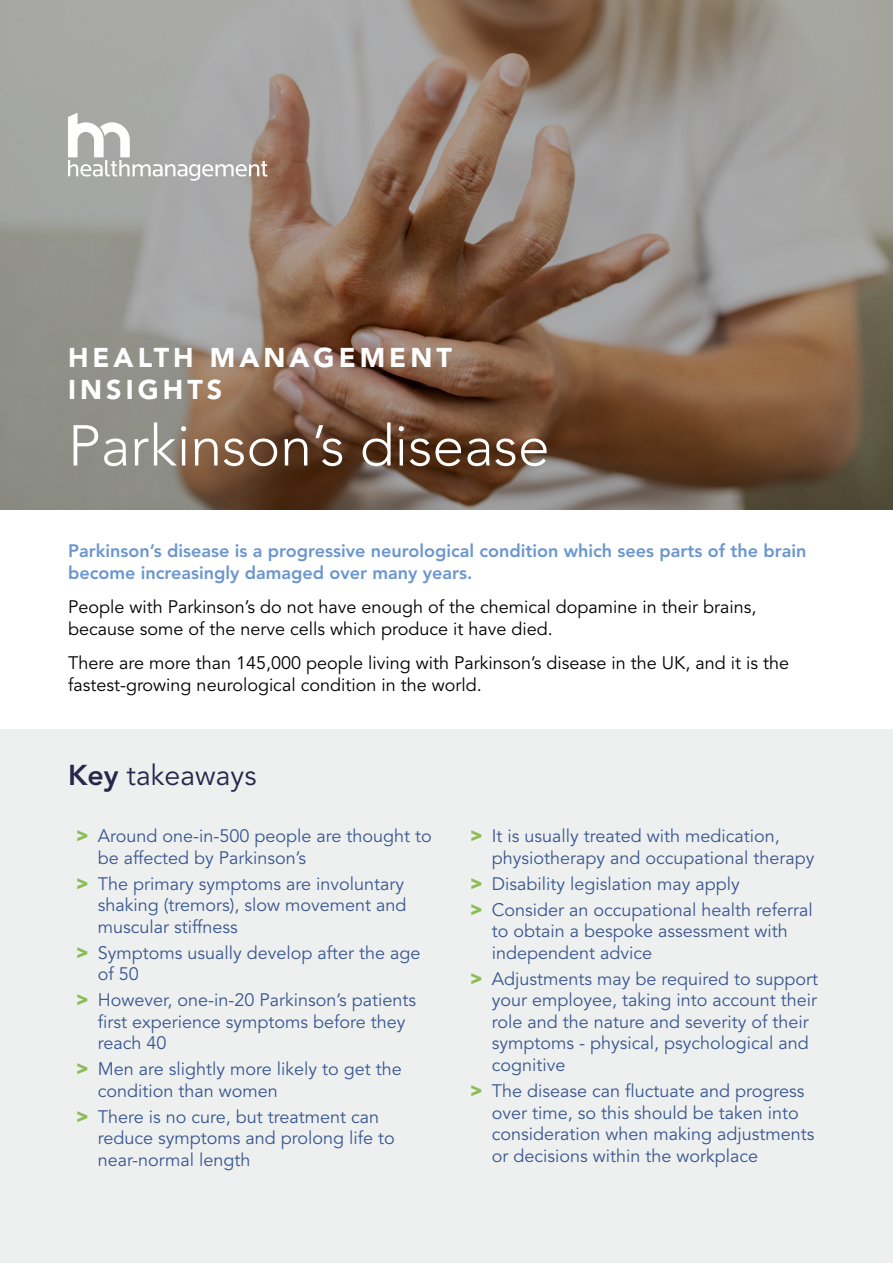
<style>
.page{position:relative;width:893px;height:1263px;background:#fff}
.page>*{position:absolute;margin:0;border:0;box-sizing:border-box;transform-origin:0 0}
.Front_Page_Title{font:300 57px "Avenir LT Pro";color:#fff}
.Sub-Heading{font:28.5px "Avenir LT Pro";color:#2b254b}
.Health_Matters{font:900 27px/32.4px "Avenir LT Pro";letter-spacing:.15em;color:#fff}
.t1{font:18px/21.6px "Avenir LT Pro";color:#395791}
.text_black{font:18px/21.6px "Avenir LT Pro";color:#000}
.Overview{font:800 18px/21.6px "Avenir LT Pro";color:#6b96ce}
.s1{font-weight:800}
.s2{font-family:"Arial";font-weight:900;color:#8abd55}
</style>
<div class="page">
<svg style="left:0;top:0;width:893px;height:510px;background:#8d7d71"></svg>
<div style="left:0;top:729px;width:893px;height:534px;background:#eef0ef"></div>
<svg style="left:68px;top:113px;width:200px;height:68px;background:#b6b5b3"></svg>
<p class="Health_Matters" style="left:68px;top:341px;width:385px">HEALTH MANAGEMENT<br>INSIGHTS</p>
<p class="Front_Page_Title" style="left:68px;top:412px;width:483px">Parkinson’s disease</p>
<p class="Overview" style="left:68px;top:540px;width:740px">Parkinson’s disease is a progressive neurological condition which sees parts of the brain become increasingly damaged over many years.</p>
<p class="text_black" style="left:68px;top:597px;width:690px">People with Parkinson’s do not have enough of the chemical dopamine in their brains, because some of the nerve cells which produce it have died.</p>
<p class="text_black" style="left:68px;top:653px;width:723px">There are more than 145,000 people living with Parkinson’s disease in the UK, and it is the fastest-growing neurological condition in the world.</p>
<p class="Sub-Heading" style="left:68px;top:758px;width:190px"><span class="s1">Key</span> takeaways</p>
<p class="t1" style="left:98px;top:825px;width:336px;text-indent:-21px"><span class="s2">&gt;</span> Around one-in-500 people are thought to be affected by Parkinson’s</p>
<p class="t1" style="left:98px;top:873px;width:310px;text-indent:-21px"><span class="s2">&gt;</span> The primary symptoms are involuntary shaking (tremors), slow movement and muscular stiffness</p>
<p class="t1" style="left:98px;top:942px;width:324px;text-indent:-21px"><span class="s2">&gt;</span> Symptoms usually develop after the age of 50</p>
<p class="t1" style="left:98px;top:989px;width:320px;text-indent:-21px"><span class="s2">&gt;</span> However, one-in-20 Parkinson’s patients first experience symptoms before they reach 40</p>
<p class="t1" style="left:98px;top:1059px;width:306px;text-indent:-21px"><span class="s2">&gt;</span> Men are slightly more likely to get the condition than women</p>
<p class="t1" style="left:98px;top:1106px;width:299px;text-indent:-21px"><span class="s2">&gt;</span> There is no cure, but treatment can reduce symptoms and prolong life to near-normal length</p>
<p class="t1" style="left:492px;top:825px;width:324px;text-indent:-21px"><span class="s2">&gt;</span> It is usually treated with medication, physiotherapy and occupational therapy</p>
<p class="t1" style="left:471px;top:873px;width:271px"><span class="s2">&gt;</span> Disability legislation may apply</p>
<p class="t1" style="left:492px;top:899px;width:323px;text-indent:-21px"><span class="s2">&gt;</span> Consider an occupational health referral to obtain a bespoke assessment with independent advice</p>
<p class="t1" style="left:492px;top:968px;width:328px;text-indent:-21px"><span class="s2">&gt;</span> Adjustments may be required to support your employee, taking into account their role and the nature and severity of their symptoms - physical, psychological and cognitive</p>
<p class="t1" style="left:492px;top:1080px;width:324px;text-indent:-21px"><span class="s2">&gt;</span> The disease can fluctuate and progress over time, so this should be taken into consideration when making adjustments or decisions within the workplace</p>
</div>
